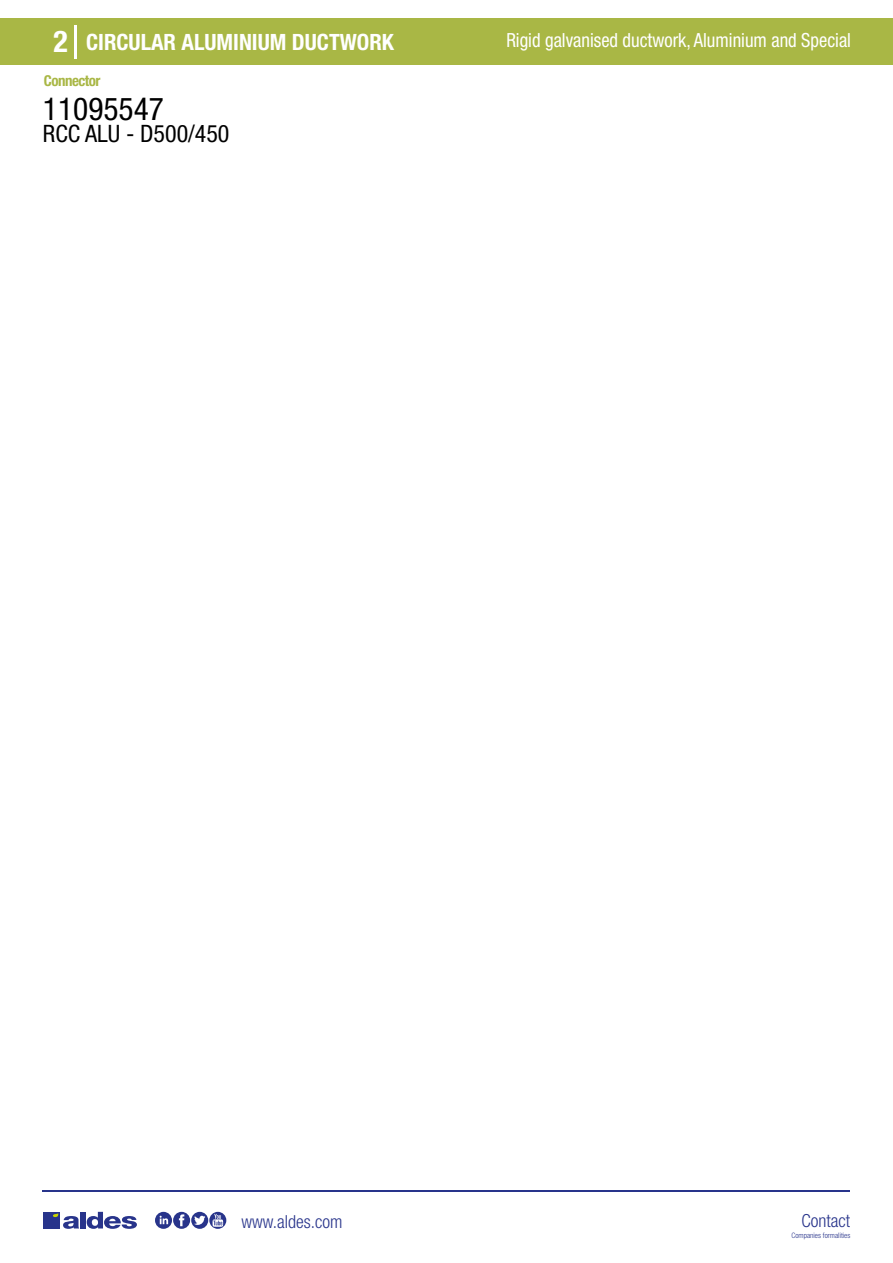
<style>
.page{position:relative;width:893px;height:1263px;background:#fff}
.page>*{position:absolute;margin:0;border:0;box-sizing:border-box;transform-origin:0 0}
.t1{font:condensed 31.5px "Helvetica Neue LT Std";color:#000}
.t2{font:700 condensed 30px "Helvetica Neue LT Std";color:#fff}
.t3{font:condensed 24px "Helvetica Neue LT Std";color:#000}
.t4{font:700 condensed 22.5px "Helvetica Neue LT Std";color:#fff}
.t5{font:condensed 19.5px "Helvetica Neue LT Std";color:#fff;scale:.95 1}
.t6{font:300 condensed 18px "Helvetica Neue";color:#28348b}
.t7{font:700 condensed 15px "Helvetica Neue LT Std";letter-spacing:-.035em;color:#a9b745}
.t8{font:300 condensed 7.5px "Helvetica Neue";color:#28348b}
</style>
<div class="page">
<div style="left:0;top:18px;width:893px;height:46px;background:#a9b745"></div>
<hr style="left:74px;top:25px;width:2px;height:33px;background:#fff">
<hr style="left:43px;top:1190px;width:807px;height:1px;background:#28348b">
<svg style="left:155px;top:1212px;width:71px;height:17px"></svg>
<div style="left:43px;top:1212px;width:17px;height:16px;background:#28348b"></div>
<div style="left:80px;top:1212px;width:6px;height:16px;background:#28348b"></div>
<svg style="left:87px;top:1212px;width:50px;height:17px"></svg>
<svg style="left:53px;top:1213px;width:26px;height:16px"></svg>
<h2 class="t2" style="left:54px;top:24px;width:16px">2</h2>
<p class="t4" style="left:86px;top:28px;width:309px">CIRCULAR ALUMINIUM DUCTWORK</p>
<p class="t5" style="left:506px;top:29px;width:364px">Rigid galvanised ductwork, Aluminium and Special</p>
<p class="t7" style="left:44px;top:71px;width:58px">Connector</p>
<h1 class="t1" style="left:43px;top:91px;width:122px">11095547</h1>
<p class="t3" style="left:43px;top:120px;width:188px">RCC ALU - D500/450</p>
<p class="t6" style="left:241px;top:1211px;width:102px">www.aldes.com</p>
<p class="t6" style="left:801px;top:1211px;width:50px">Contact</p>
<p class="t8" style="left:791px;top:1230px;width:60px">Companies formalities</p>
</div>
